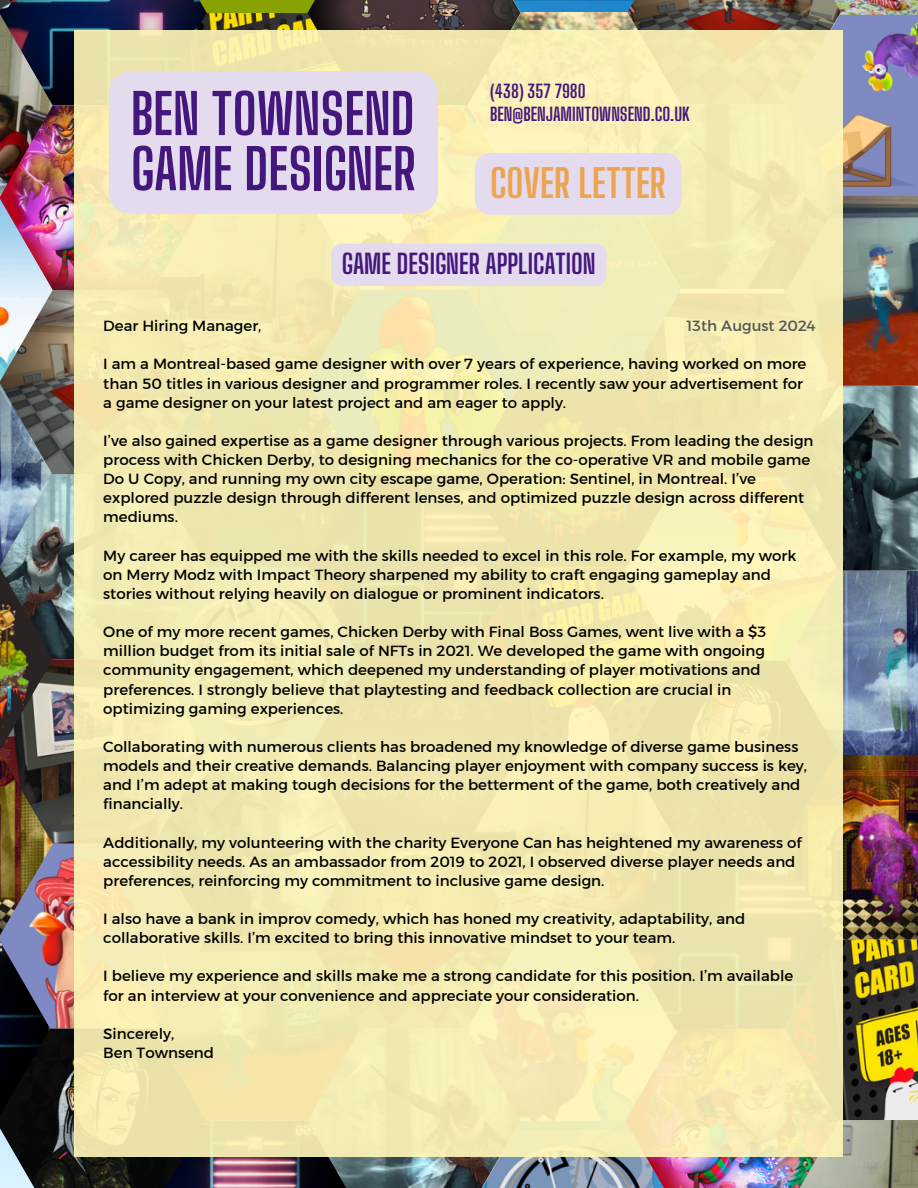
<style>
.page{position:relative;width:918px;height:1188px;background:#fff}
.page>*{position:absolute;margin:0;border:0;box-sizing:border-box;transform-origin:0 0}
.t1{font:700 55.2px/55.2px "Big Shoulders Display";color:#44177d}
.t2{font:700 38.7px "Big Shoulders Display";color:#eda44f}
.t3{font:700 26.7px "Big Shoulders Display";color:#44177d}
.t4{font:700 18px/22.5px "Big Shoulders Display";color:#44177d}
.t5{font:15px/19.2px "Kief Montaser Regular";color:#000}
.t6{font:15px "Kief Montaser Regular";color:#545454}
</style>
<div class="page">
<img style="left:207px;top:13px;width:100px;height:18px">
<img style="left:49px;top:0;width:158px;height:1188px">
<img style="left:0;top:1121px;width:49px;height:67px">
<img style="left:151px;top:1157px;width:156px;height:31px">
<img style="left:154px;top:0;width:153px;height:13px">
<img style="left:521px;top:1157px;width:104px;height:31px">
<img style="left:307px;top:0;width:214px;height:1188px">
<img style="left:468px;top:0;width:159px;height:31px">
<img style="left:843px;top:939px;width:75px;height:181px">
<img style="left:838px;top:1120px;width:80px;height:68px">
<img style="left:625px;top:1157px;width:213px;height:31px">
<img style="left:841px;top:0;width:77px;height:15px">
<img style="left:841px;top:15px;width:77px;height:181px">
<img style="left:843px;top:196px;width:75px;height:743px">
<img style="left:627px;top:0;width:214px;height:31px">
<img style="left:0;top:0;width:66px;height:13px">
<img style="left:0;top:13px;width:53px;height:923px">
<img style="left:0;top:936px;width:50px;height:185px">
<div style="left:75px;top:31px;width:768px;height:1126px;background:#f2eab0"></div>
<div style="left:109px;top:71px;width:329px;height:143px;background:#e4dbef;border-radius:22px"></div>
<div style="left:475px;top:153px;width:207px;height:62px;background:#e4dbef"></div>
<div style="left:331px;top:244px;width:275px;height:42px;background:#e4dbef;border-radius:11px"></div>
<h1 class="t1" style="left:131px;top:87px;width:286px">BEN TOWNSEND<br>GAME DESIGNER</h1>
<p class="t4" style="left:490px;top:80px;width:201px">(438) 357 7980<br>BEN@BENJAMINTOWNSEND.CO.UK</p>
<h2 class="t2" style="left:490px;top:157px;width:177px">COVER LETTER</h2>
<h3 class="t3" style="left:342px;top:245px;width:255px">GAME DESIGNER APPLICATION</h3>
<p class="t5" style="left:103px;top:317px;width:160px">Dear Hiring Manager,</p>
<p class="t5" style="left:103px;top:355px;width:705px">I am a Montreal-based game designer with over 7 years of experience, having worked on more than 50 titles in various designer and programmer roles. I recently saw your advertisement for a game designer on your latest project and am eager to apply.</p>
<p class="t5" style="left:103px;top:431px;width:712px">I’ve also gained expertise as a game designer through various projects. From leading the design process with Chicken Derby, to designing mechanics for the co-operative VR and mobile game Do U Copy, and running my own city escape game, Operation: Sentinel, in Montreal. I’ve explored puzzle design through different lenses, and optimized puzzle design across different mediums.</p>
<p class="t5" style="left:103px;top:546px;width:695px">My career has equipped me with the skills needed to excel in this role. For example, my work on Merry Modz with Impact Theory sharpened my ability to craft engaging gameplay and stories without relying heavily on dialogue or prominent indicators.</p>
<p class="t5" style="left:103px;top:623px;width:665px">One of my more recent games, Chicken Derby with Final Boss Games, went live with a $3 million budget from its initial sale of NFTs in 2021. We developed the game with ongoing community engagement, which deepened my understanding of player motivations and preferences. I strongly believe that playtesting and feedback collection are crucial in optimizing gaming experiences.</p>
<p class="t5" style="left:103px;top:737px;width:705px">Collaborating with numerous clients has broadened my knowledge of diverse game business models and their creative demands. Balancing player enjoyment with company success is key, and I’m adept at making tough decisions for the betterment of the game, both creatively and financially.</p>
<p class="t5" style="left:103px;top:833px;width:700px">Additionally, my volunteering with the charity Everyone Can has heightened my awareness of accessibility needs. As an ambassador from 2019 to 2021, I observed diverse player needs and preferences, reinforcing my commitment to inclusive game design.</p>
<p class="t5" style="left:103px;top:910px;width:644px">I also have a bank in improv comedy, which has honed my creativity, adaptability, and collaborative skills. I’m excited to bring this innovative mindset to your team.</p>
<p class="t5" style="left:103px;top:967px;width:692px">I believe my experience and skills make me a strong candidate for this position. I’m available for an interview at your convenience and appreciate your consideration.</p>
<p class="t5" style="left:103px;top:1024px;width:112px">Sincerely,<br>Ben Townsend</p>
<p class="t6" style="left:687px;top:314px;width:131px">13th August 2024</p>
</div>
